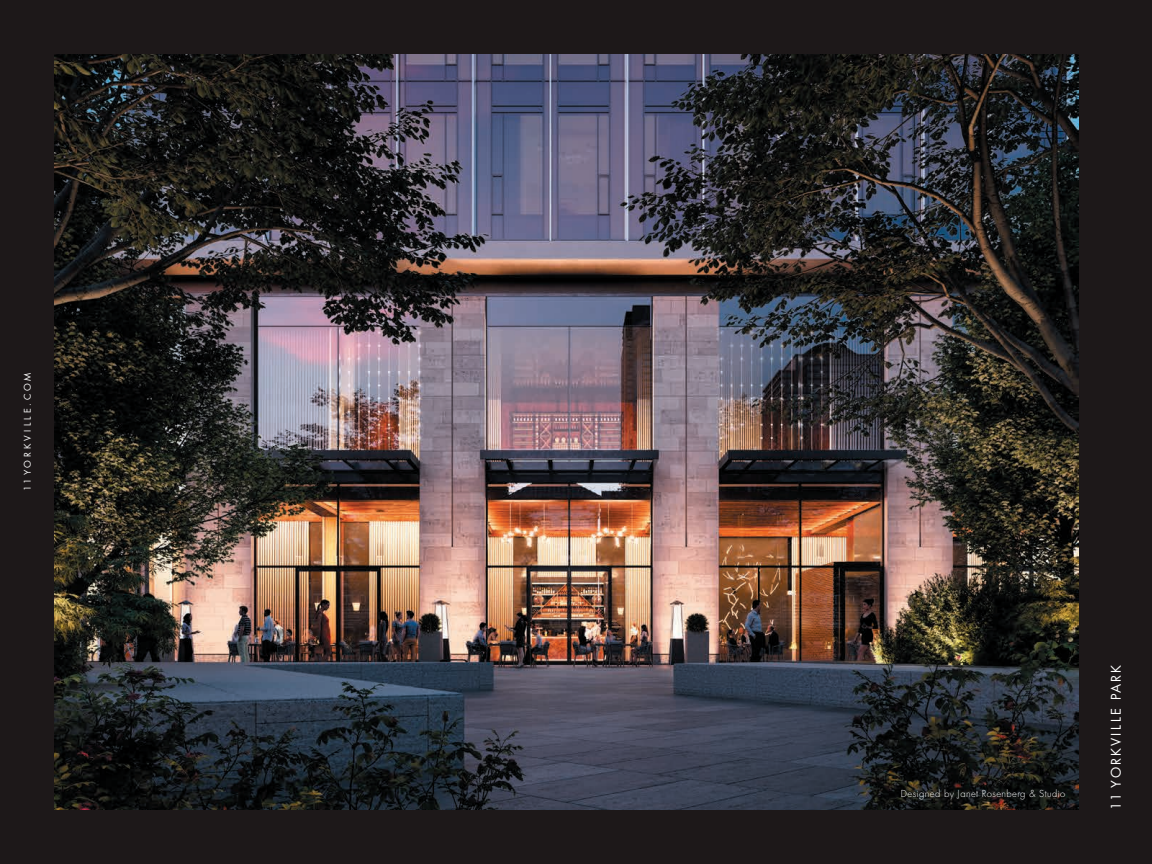
<style>
.page{position:relative;width:1152px;height:864px;background:#1d1819}
.page>*{position:absolute;margin:0;border:0;box-sizing:border-box;transform-origin:0 0}
.t1{font:13px "Futura Std";letter-spacing:.14em;color:#fff}
.t2{font:300 9.4px "Futura Std";letter-spacing:.045em;color:#fff}
.t3{font:9px "Futura Std";letter-spacing:.305em;color:#fff}
</style>
<div class="page">
<img style="left:54px;top:54px;width:1025px;height:756px">
<p class="t3" style="left:22px;top:491px;width:120px;rotate:-90deg">11YORKVILLE.COM</p>
<p class="t2" style="left:901px;top:787px;width:166px">Designed by Janet Rosenberg &amp; Studio</p>
<h1 class="t1" style="left:1108px;top:810px;width:147px;rotate:-90deg">11 YORKVILLE PARK</h1>
</div>
